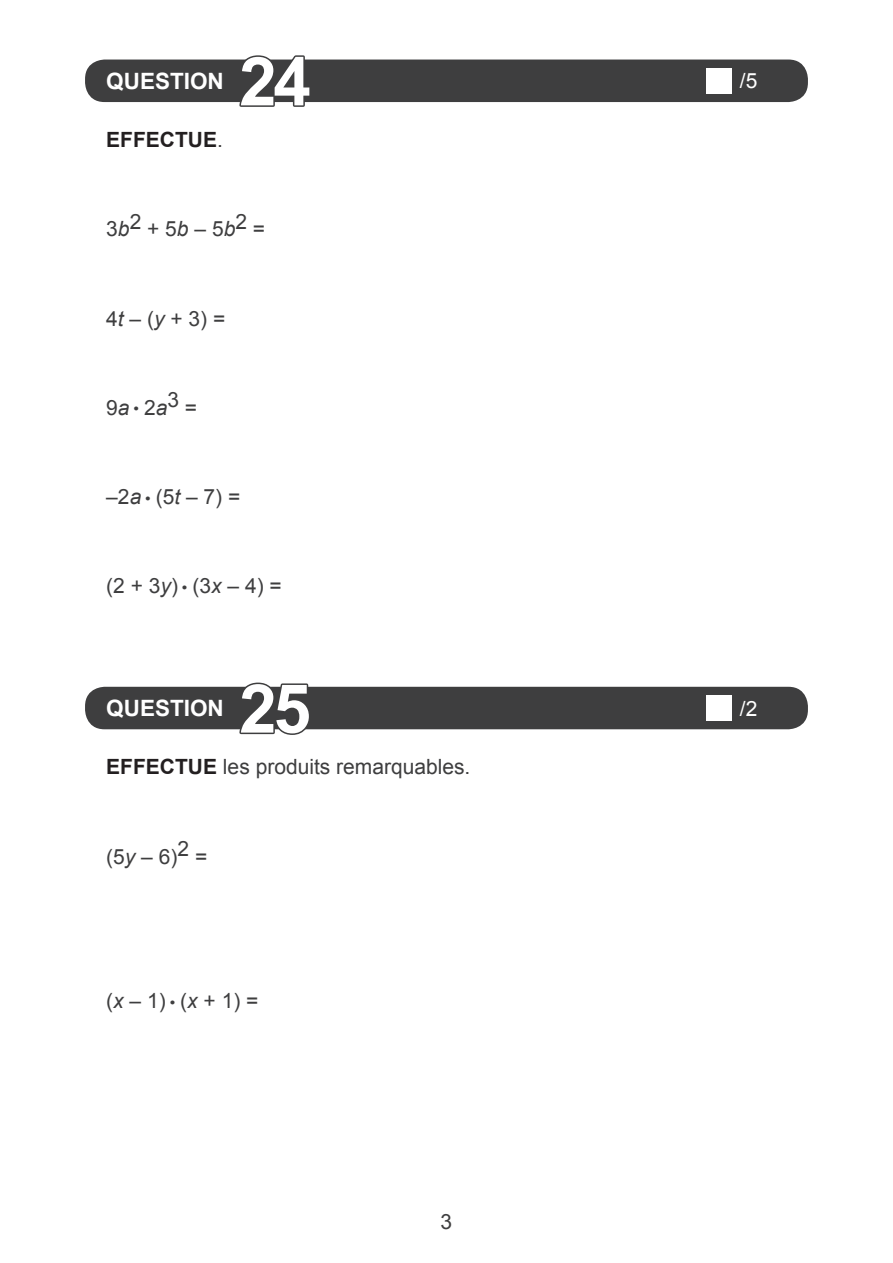
<style>
.page{position:relative;width:893px;height:1263px;background:#fff}
.page>*{position:absolute;margin:0;border:0;box-sizing:border-box;transform-origin:0 0}
.t1{font:700 67.5px "Arial";color:#fff}
.t2{font:700 22.5px "Arial";color:#fff}
.TEXTE{font:21px "Arial";color:#3e3e3f}
.TEXTE-2{font:700 21px "Arial";color:#231f20}
.t3{font:21px "Arial";color:#fff}
.s1{font-weight:400;color:#3e3e3f}
.s2{font-style:italic}
.s3{font-weight:700;color:#231f20}
</style>
<div class="page">
<div style="left:85px;top:60px;width:723px;height:42px;background:#3e3e3f;border-radius:20px"></div>
<div style="left:85px;top:687px;width:723px;height:42px;background:#3e3e3f;border-radius:20px"></div>
<svg style="left:238px;top:55px;width:74px;height:52px"></svg>
<svg style="left:238px;top:682px;width:74px;height:53px"></svg>
<div style="left:706px;top:68px;width:25px;height:26px;background:#fff"></div>
<div style="left:706px;top:695px;width:25px;height:26px;background:#fff"></div>
<p class="t2" style="left:106px;top:68px;width:119px">QUESTION</p>
<p class="TEXTE-2" style="left:106px;top:128px;width:118px">EFFECTUE<span class="s1">.</span></p>
<p class="t1" style="left:239px;top:44px;width:73px">24</p>
<p class="TEXTE" style="left:106px;top:217px;width:160px">3<span class="s2">b</span>2 + 5<span class="s2">b</span> – 5<span class="s2">b</span>2 =</p>
<p class="TEXTE" style="left:106px;top:306px;width:121px">4<span class="s2">t</span> – (<span class="s2">y</span> + 3) =</p>
<p class="TEXTE" style="left:106px;top:396px;width:92px">9<span class="s2">a</span> 2<span class="s2">a</span>3 =</p>
<p class="TEXTE" style="left:106px;top:485px;width:136px">–2<span class="s2">a</span> (5<span class="s2">t</span> – 7) =</p>
<p class="TEXTE" style="left:106px;top:574px;width:177px">(2 + 3<span class="s2">y</span>) (3<span class="s2">x</span> – 4) =</p>
<p class="t2" style="left:106px;top:695px;width:119px">QUESTION</p>
<p class="t1" style="left:239px;top:671px;width:73px">25</p>
<p class="TEXTE" style="left:106px;top:755px;width:366px"><span class="s3">EFFECTUE</span> les produits remarquables.</p>
<p class="TEXTE" style="left:106px;top:844px;width:102px">(5<span class="s2">y</span> – 6)2 =</p>
<p class="TEXTE" style="left:106px;top:989px;width:154px">(<span class="s2">x</span> – 1) (<span class="s2">x</span> + 1) =</p>
<p class="TEXTE" style="left:441px;top:1210px;width:13px">3</p>
<p class="t3" style="left:740px;top:69px;width:19px">/5</p>
<p class="t3" style="left:740px;top:696px;width:19px">/2</p>
</div>
